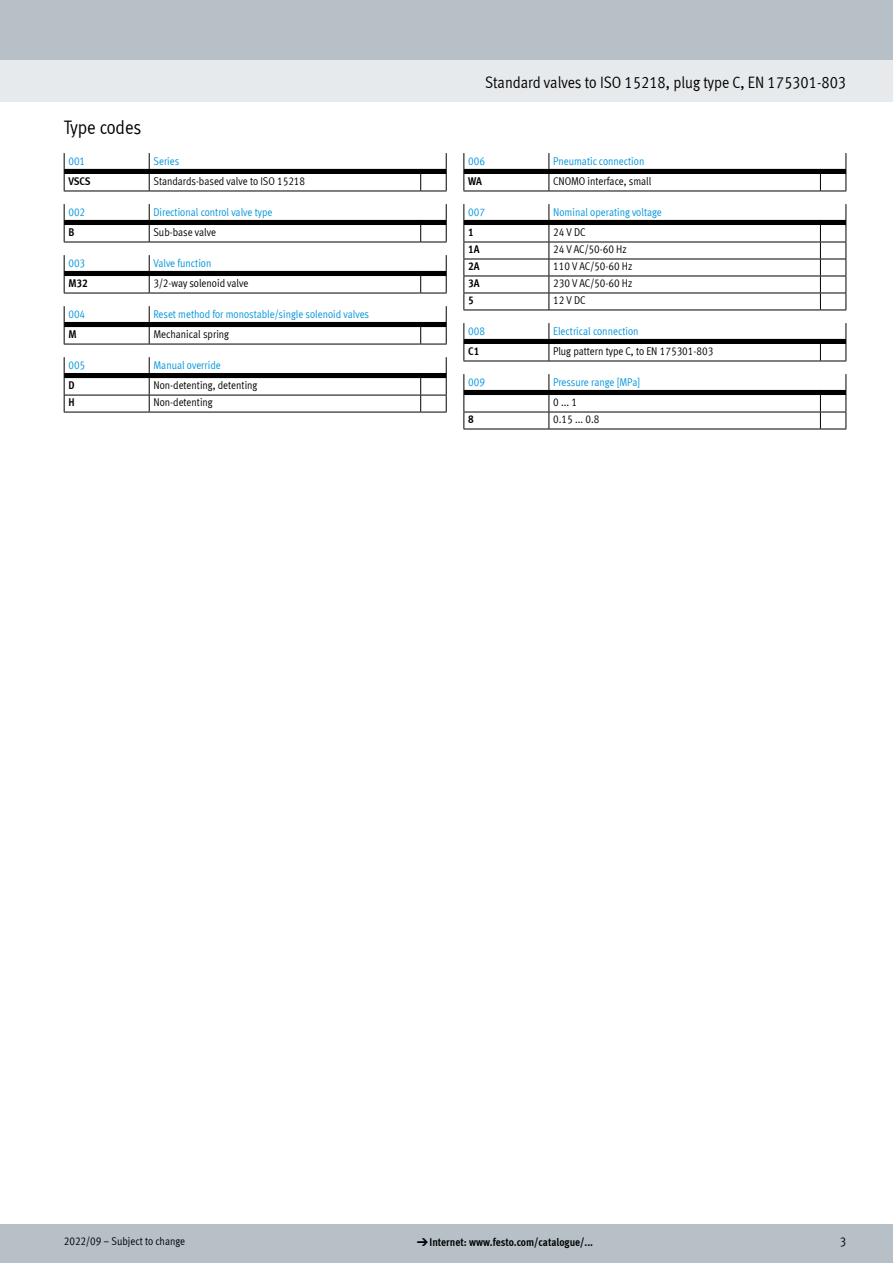
<style>
.page{position:relative;width:893px;height:1263px;background:#fff}
.page>*{position:absolute;margin:0;border:0;box-sizing:border-box;transform-origin:0 0}
.FES_title_section{font:19.5px "Meta Cond LF";color:#000}
.FES_title_family{font:16.5px "Meta Cond LF";color:#000}
.t1{font:12.75px "Meta Cond LF";color:#000}
.t2{font:11.25px "Meta Cond LF";color:#000}
.t3{font:11.25px/20.5px "Meta Cond LF";color:#0095db}
.t4{font:700 11.25px "Meta Cond LF";color:#000}
.s1{color:#000}
.s2{font-family:"Meto Pict 182";font-weight:400}
</style>
<div class="page">
<div style="left:0;top:1225px;width:893px;height:38px;background:#b6c0c6"></div>
<div style="left:0;top:60px;width:893px;height:42px;background:#e7eaec"></div>
<div style="left:0;top:0;width:893px;height:60px;background:#b6c0c6"></div>
<svg style="left:64px;top:153px;width:383px;height:39px"></svg>
<svg style="left:64px;top:204px;width:383px;height:39px"></svg>
<svg style="left:64px;top:255px;width:383px;height:39px"></svg>
<svg style="left:64px;top:306px;width:383px;height:39px"></svg>
<svg style="left:64px;top:357px;width:383px;height:56px"></svg>
<svg style="left:463px;top:153px;width:384px;height:39px"></svg>
<svg style="left:463px;top:204px;width:384px;height:107px"></svg>
<svg style="left:463px;top:323px;width:384px;height:39px"></svg>
<svg style="left:463px;top:374px;width:384px;height:56px"></svg>
<p class="FES_title_section" style="left:64px;top:116px;width:79px">Type codes</p>
<p class="t3" style="left:68px;top:150px;width:18px">001</p>
<p class="t3" style="left:153px;top:150px;width:27px">Series</p>
<p class="t4" style="left:68px;top:174px;width:24px">VSCS</p>
<p class="t2" style="left:153px;top:174px;width:153px">Standards-based valve to ISO 15218</p>
<p class="t3" style="left:68px;top:201px;width:18px">002</p>
<p class="t3" style="left:153px;top:201px;width:121px">Directional control valve type</p>
<p class="t4" style="left:68px;top:225px;width:7px">B</p>
<p class="t2" style="left:153px;top:225px;width:64px">Sub-base valve</p>
<p class="t3" style="left:68px;top:252px;width:18px">003</p>
<p class="t3" style="left:153px;top:252px;width:60px">Valve function</p>
<p class="t4" style="left:68px;top:276px;width:21px">M32</p>
<p class="t2" style="left:153px;top:276px;width:97px">3/2-way solenoid valve</p>
<p class="t3" style="left:68px;top:303px;width:18px">004</p>
<p class="t3" style="left:153px;top:303px;width:217px">Reset method for monostable/single solenoid valves</p>
<p class="t4" style="left:68px;top:327px;width:10px">M</p>
<p class="t2" style="left:153px;top:327px;width:77px">Mechanical spring</p>
<p class="t3" style="left:68px;top:354px;width:18px">005</p>
<p class="t3" style="left:153px;top:354px;width:69px">Manual override</p>
<p class="t4" style="left:68px;top:378px;width:8px">D</p>
<p class="t2" style="left:153px;top:378px;width:105px">Non-detenting, detenting</p>
<p class="t4" style="left:68px;top:395px;width:8px">H</p>
<p class="t2" style="left:153px;top:395px;width:61px">Non-detenting</p>
<p class="FES_title_family" style="left:485px;top:72px;width:363px">Standard valves to ISO 15218, plug type C, EN 175301-803</p>
<p class="t3" style="left:468px;top:150px;width:18px">006</p>
<p class="t3" style="left:553px;top:150px;width:93px">Pneumatic connection</p>
<p class="t4" style="left:468px;top:174px;width:15px">WA</p>
<p class="t2" style="left:553px;top:174px;width:100px">CNOMO interface, small</p>
<p class="t3" style="left:468px;top:201px;width:18px">007</p>
<p class="t3" style="left:553px;top:201px;width:110px">Nominal operating voltage</p>
<p class="t4" style="left:468px;top:225px;width:7px">1</p>
<p class="t2" style="left:553px;top:225px;width:34px">24 V DC</p>
<p class="t4" style="left:468px;top:242px;width:13px">1A</p>
<p class="t2" style="left:553px;top:242px;width:75px">24 V AC/50-60 Hz</p>
<p class="t4" style="left:468px;top:259px;width:13px">2A</p>
<p class="t2" style="left:553px;top:259px;width:81px">110 V AC/50-60 Hz</p>
<p class="t4" style="left:468px;top:276px;width:13px">3A</p>
<p class="t2" style="left:553px;top:276px;width:81px">230 V AC/50-60 Hz</p>
<p class="t4" style="left:468px;top:293px;width:7px">5</p>
<p class="t2" style="left:553px;top:293px;width:34px">12 V DC</p>
<p class="t3" style="left:468px;top:320px;width:18px">008</p>
<p class="t3" style="left:553px;top:320px;width:87px">Electrical connection</p>
<p class="t4" style="left:468px;top:344px;width:13px">C1</p>
<p class="t2" style="left:553px;top:344px;width:162px">Plug pattern type C, to EN 175301-803</p>
<p class="t3" style="left:468px;top:371px;width:18px">009</p>
<p class="t3" style="left:553px;top:371px;width:89px">Pressure range [MPa]<br><span class="s1">0 ... 1</span></p>
<p class="t4" style="left:468px;top:412px;width:7px">8</p>
<p class="t2" style="left:553px;top:412px;width:48px">0.15 ... 0.8</p>
<p class="t2" style="left:64px;top:1234px;width:123px">2022/09 – Subject to change</p>
<p class="t4" style="left:417px;top:1235px;width:178px"><span class="s2">d</span>Internet: www.festo.com/catalogue/...</p>
<p class="t1" style="left:840px;top:1234px;width:8px">3</p>
</div>
